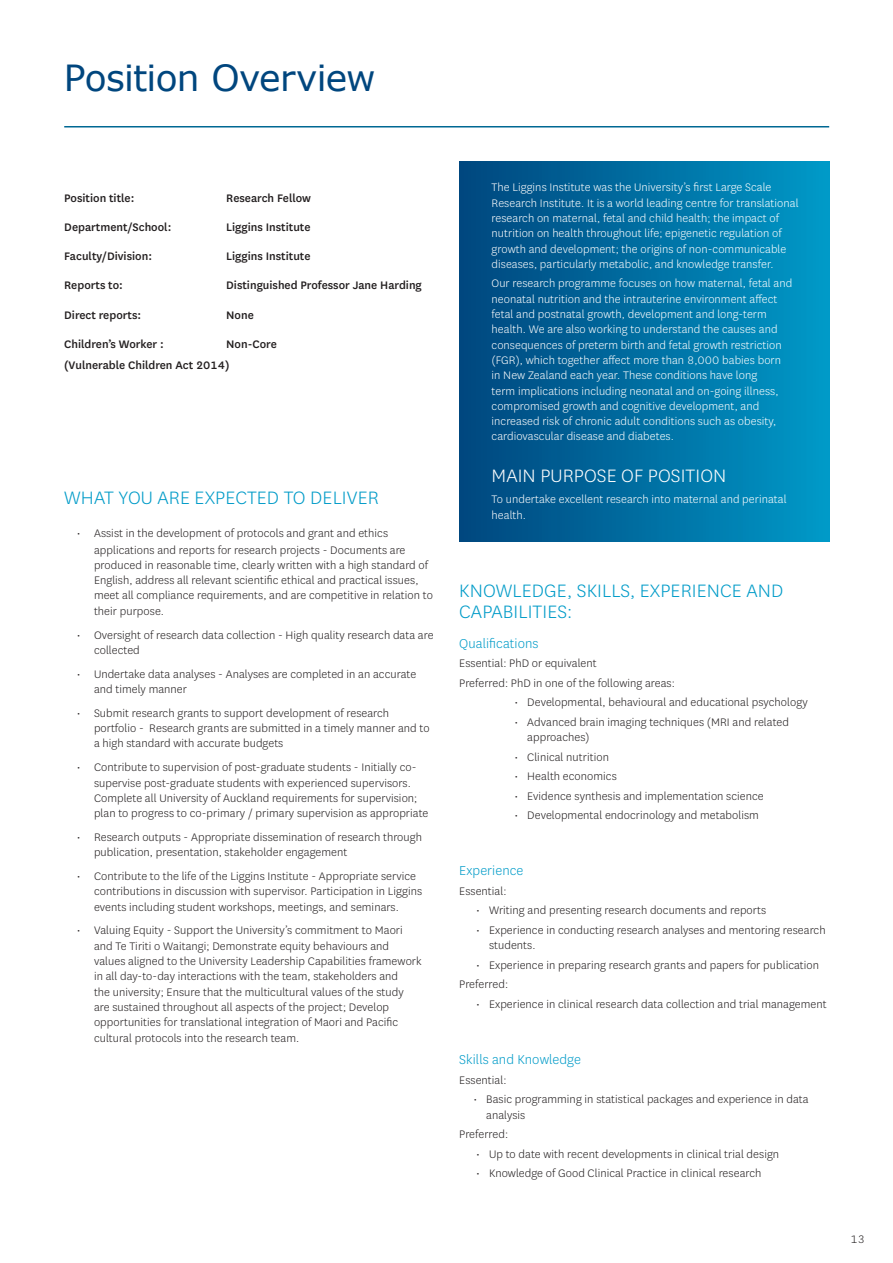
<style>
.page{position:relative;width:893px;height:1263px;background:#fff}
.page>*{position:absolute;margin:0;border:0;box-sizing:border-box;transform-origin:0 0}
.Heading_A{font:36px "Verdana";letter-spacing:-.02em;color:#00467e}
.Contents_Subheading{font:300 21px/21px "National";letter-spacing:.005em;color:#009bc8}
.Contents_Subheading-2{font:300 21px "National";letter-spacing:.005em;color:#fff}
.Contents_Subheading-3{font:300 15px "National";letter-spacing:.005em;color:#009bc8}
.Contents_Subheading-4{font:300 12.75px/15.3px "National";letter-spacing:.005em;color:#231f20}
.Contents_Subheading-5{font:300 12.75px/15.3px "National";letter-spacing:.005em;color:#fff}
.BODYCOPY{font:500 12.75px "National";color:#231f20}
.Bodycopy{font:300 12.75px "National";color:#231f20}
</style>
<div class="page">
<div style="left:460px;top:161px;width:369px;height:380px;background:linear-gradient(to right,#00467d,#0099c7)"></div>
<hr style="left:64px;top:126px;width:765px;height:1px;background:#006893">
<p class="Heading_A" style="left:64px;top:53px;width:313px">Position Overview</p>
<p class="BODYCOPY" style="left:64px;top:189px;width:72px">Position title:</p>
<p class="BODYCOPY" style="left:226px;top:189px;width:86px">Research Fellow</p>
<p class="BODYCOPY" style="left:64px;top:218px;width:109px">Department/School:</p>
<p class="BODYCOPY" style="left:226px;top:218px;width:86px">Liggins Institute</p>
<p class="BODYCOPY" style="left:64px;top:248px;width:89px">Faculty/Division:</p>
<p class="BODYCOPY" style="left:226px;top:248px;width:86px">Liggins Institute</p>
<p class="BODYCOPY" style="left:64px;top:277px;width:60px">Reports to:</p>
<p class="BODYCOPY" style="left:226px;top:277px;width:197px">Distinguished Professor Jane Harding</p>
<p class="BODYCOPY" style="left:64px;top:306px;width:78px">Direct reports:</p>
<p class="BODYCOPY" style="left:226px;top:306px;width:29px">None</p>
<p class="BODYCOPY" style="left:64px;top:335px;width:101px">Children’s Worker :</p>
<p class="BODYCOPY" style="left:226px;top:335px;width:52px">Non-Core</p>
<p class="BODYCOPY" style="left:64px;top:356px;width:167px">(Vulnerable Children Act 2014)</p>
<p class="Contents_Subheading" style="left:64px;top:486px;width:316px">WHAT YOU ARE EXPECTED TO DELIVER</p>
<p class="Contents_Subheading-4" style="left:94px;top:524px;width:313px;line-height:16.5px;text-indent:-17px">• Assist in the development of protocols and grant and ethics applications and reports for research projects - Documents are</p>
<p class="Contents_Subheading-4" style="left:94px;top:557px;width:340px">produced in reasonable time, clearly written with a high standard of English, address all relevant scientific ethical and practical issues, meet all compliance requirements, and are competitive in relation to their purpose.</p>
<p class="Contents_Subheading-4" style="left:94px;top:627px;width:341px;text-indent:-17px">• Oversight of research data collection - High quality research data are collected</p>
<p class="Contents_Subheading-4" style="left:94px;top:666px;width:324px;text-indent:-17px">• Undertake data analyses - Analyses are completed in an accurate and timely manner</p>
<p class="Contents_Subheading-4" style="left:94px;top:705px;width:337px;text-indent:-17px">• Submit research grants to support development of research portfolio - Research grants are submitted in a timely manner and to a high standard with accurate budgets</p>
<p class="Contents_Subheading-4" style="left:94px;top:759px;width:336px;text-indent:-17px">• Contribute to supervision of post-graduate students - Initially co&shy;supervise post-graduate students with experienced supervisors.<br>Complete all University of Auckland requirements for supervision; plan to progress to co-primary / primary supervision as appropriate</p>
<p class="Contents_Subheading-4" style="left:94px;top:829px;width:329px;text-indent:-17px">• Research outputs - Appropriate dissemination of research through publication, presentation, stakeholder engagement</p>
<p class="Contents_Subheading-4" style="left:94px;top:868px;width:330px;text-indent:-17px">• Contribute to the life of the Liggins Institute - Appropriate service contributions in discussion with supervisor. Participation in Liggins events including student workshops, meetings, and seminars.</p>
<p class="Contents_Subheading-4" style="left:94px;top:922px;width:329px;text-indent:-17px">• Valuing Equity - Support the University’s commitment to Maori and Te Tiriti o Waitangi; Demonstrate equity behaviours and values aligned to the University Leadership Capabilities framework in all day-to-day interactions with the team, stakeholders and<br>the university; Ensure that the multicultural values of the study are sustained throughout all aspects of the project; Develop opportunities for translational integration of Maori and Pacific cultural protocols into the research team.</p>
<p class="Contents_Subheading-5" style="left:492px;top:179px;width:308px">The Liggins Institute was the University’s first Large Scale Research Institute. It is a world leading centre for translational research on maternal, fetal and child health; the impact of nutrition on health throughout life; epigenetic regulation of growth and development; the origins of non-communicable diseases, particularly metabolic, and knowledge transfer.</p>
<p class="Contents_Subheading-5" style="left:492px;top:275px;width:302px">Our research programme focuses on how maternal, fetal and neonatal nutrition and the intrauterine environment affect fetal and postnatal growth, development and long-term health. We are also working to understand the causes and consequences of preterm birth and fetal growth restriction (FGR), which together affect more than 8,000 babies born in New Zealand each year. These conditions have long<br>term implications including neonatal and on-going illness, compromised growth and cognitive development, and increased risk of chronic adult conditions such as obesity, cardiovascular disease and diabetes.</p>
<p class="Contents_Subheading-2" style="left:492px;top:462px;width:236px">MAIN PURPOSE OF POSITION</p>
<p class="Contents_Subheading-5" style="left:492px;top:490px;width:296px;line-height:16.5px">To undertake excellent research into maternal and perinatal health.</p>
<p class="Contents_Subheading" style="left:459px;top:580px;width:325px">KNOWLEDGE, SKILLS, EXPERIENCE AND<br>CAPABILITIES:</p>
<p class="Contents_Subheading-3" style="left:459px;top:634px;width:81px">Qualifications</p>
<p class="Contents_Subheading-4" style="left:459px;top:655px;width:139px">Essential: PhD or equivalent</p>
<p class="Contents_Subheading-4" style="left:459px;top:675px;width:217px">Preferred: PhD in one of the following areas:</p>
<p class="Contents_Subheading-4" style="left:514px;top:694px;width:295px">• Developmental, behavioural and educational psychology</p>
<p class="Contents_Subheading-4" style="left:527px;top:714px;width:263px;text-indent:-13px">• Advanced brain imaging techniques (MRI and related approaches)</p>
<p class="Contents_Subheading-4" style="left:514px;top:749px;width:96px">• Clinical nutrition</p>
<p class="Contents_Subheading-4" style="left:514px;top:768px;width:104px">• Health economics</p>
<p class="Contents_Subheading-4" style="left:514px;top:788px;width:251px">• Evidence synthesis and implementation science</p>
<p class="Contents_Subheading-4" style="left:514px;top:807px;width:246px">• Developmental endocrinology and metabolism</p>
<p class="Contents_Subheading-3" style="left:459px;top:861px;width:66px">Experience</p>
<p class="Contents_Subheading-4" style="left:459px;top:883px;width:49px">Essential:</p>
<p class="Contents_Subheading-4" style="left:476px;top:902px;width:291px">• Writing and presenting research documents and reports</p>
<p class="Contents_Subheading-4" style="left:489px;top:922px;width:338px;text-indent:-13px">• Experience in conducting research analyses and mentoring research students.</p>
<p class="Contents_Subheading-4" style="left:476px;top:957px;width:344px">• Experience in preparing research grants and papers for publication</p>
<p class="Contents_Subheading-4" style="left:459px;top:976px;width:50px">Preferred:</p>
<p class="Contents_Subheading-4" style="left:476px;top:996px;width:352px">• Experience in clinical research data collection and trial management</p>
<p class="Contents_Subheading-3" style="left:459px;top:1050px;width:123px">Skills and Knowledge</p>
<p class="Contents_Subheading-4" style="left:459px;top:1072px;width:49px">Essential:</p>
<p class="Contents_Subheading-4" style="left:486px;top:1091px;width:324px;text-indent:-13px">• Basic programming in statistical packages and experience in data analysis</p>
<p class="Contents_Subheading-4" style="left:459px;top:1126px;width:50px">Preferred:</p>
<p class="Contents_Subheading-4" style="left:476px;top:1146px;width:304px">• Up to date with recent developments in clinical trial design</p>
<p class="Contents_Subheading-4" style="left:476px;top:1165px;width:287px">• Knowledge of Good Clinical Practice in clinical research</p>
<p class="Bodycopy" style="left:850px;top:1231px;width:16px">13</p>
</div>
